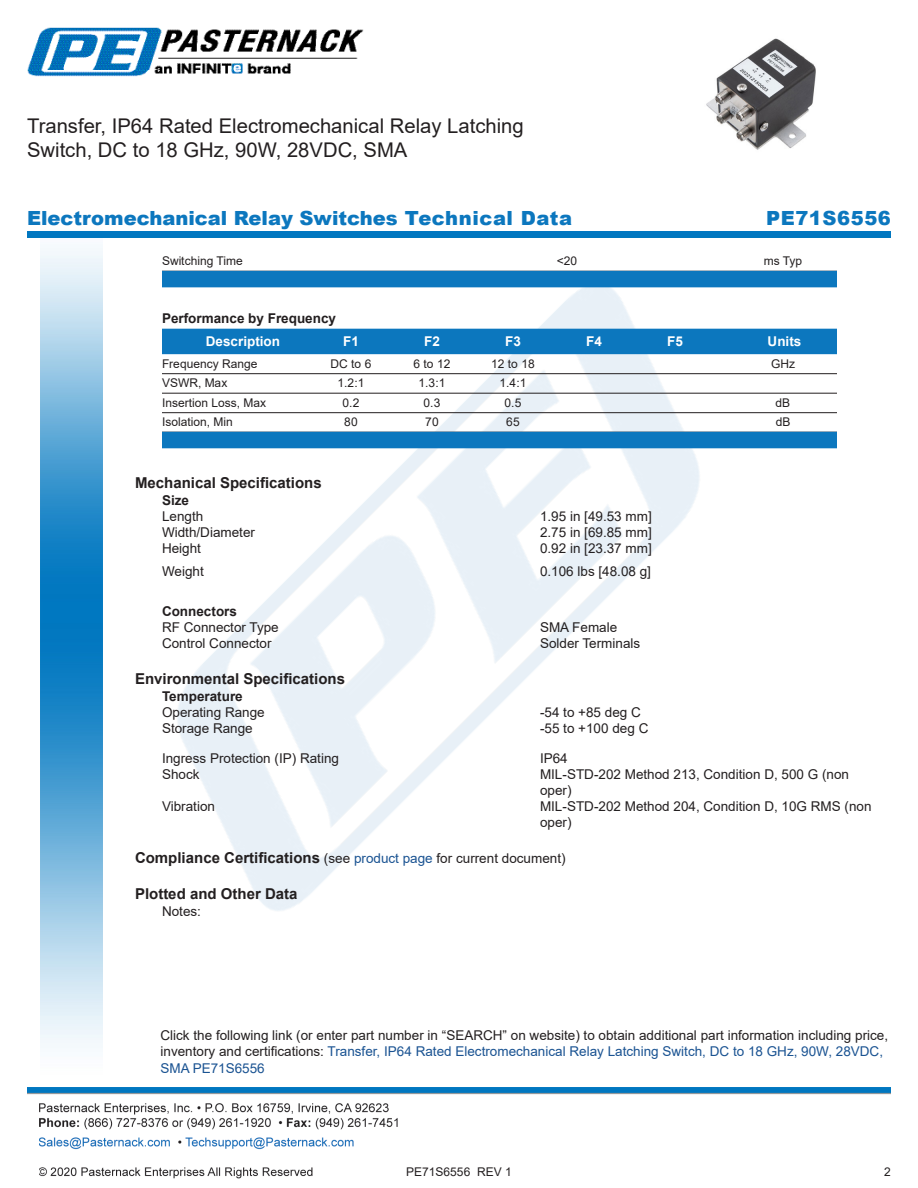
<style>
.page{position:relative;width:918px;height:1188px;background:#fff}
.page>*{position:absolute;margin:0;border:0;box-sizing:border-box;transform-origin:0 0}
.Web_Description_Para{font:20.25px/24.3px "Arial";color:#231f20}
.t1{font:900 19.5px "Arial";color:#0c77be}
.t2{font:900 19.5px "Arial";letter-spacing:.03em;color:#0c77be}
.Head1_for_Compliance{font:700 15px "Arial";color:#231f20}
.Head1{font:700 15px "Arial";color:#231f20}
.Specs_Para{font:13.5px/16.2px "Arial";color:#231f20}
.Description_and_PN_L{font:13.5px/16.2px "Arial";color:#231f20}
.Head2{font:700 13.5px "Arial";color:#231f20}
.Table_Header_Frequen{font:700 13.5px "Arial";color:#fff}
.Head2_after_Head1{font:700 13.5px "Arial";color:#231f20}
.Table_Body_Frequency{font:12px "Arial";color:#231f20}
.Table-Body{font:12px "Arial";color:#231f20}
.s1{font-weight:400;font-size:13.5px}
.s2{font-weight:400;font-size:13.5px;color:#1a5392}
.s3{color:#1a5392}
</style>
<div class="page">
<img style="left:39px;top:1103px;width:359px;height:76px">
<img style="left:102px;top:248px;width:719px;height:722px">
<img style="left:27px;top:1088px;width:864px;height:7px">
<img style="left:40px;top:237px;width:62px;height:811px">
<div style="left:27px;top:231px;width:864px;height:6px;background:#0177c0"></div>
<img style="left:27px;top:27px;width:337px;height:50px">
<div style="left:162px;top:271px;width:675px;height:16px;background:#0c77be"></div>
<div style="left:162px;top:329px;width:675px;height:25px;background:#0c77be"></div>
<hr style="left:162px;top:373px;width:675px;height:1px;background:#231f20">
<hr style="left:162px;top:393px;width:675px;height:1px;background:#231f20">
<hr style="left:162px;top:412px;width:675px;height:1px;background:#231f20">
<div style="left:162px;top:432px;width:675px;height:16px;background:#0c77be"></div>
<img style="left:706px;top:38px;width:110px;height:112px">
<h1 class="Web_Description_Para" style="left:27px;top:114px;width:498px">Transfer, IP64 Rated Electromechanical Relay Latching<br>Switch, DC to 18 GHz, 90W, 28VDC, SMA</h1>
<p class="t1" style="left:27px;top:204px;width:547px">Electromechanical Relay Switches Technical Data</p>
<p class="t2" style="left:766px;top:204px;width:126px">PE71S6556</p>
<p class="Table-Body" style="left:162px;top:253px;width:82px">Switching Time</p>
<p class="Table-Body" style="left:557px;top:253px;width:22px">&lt;20</p>
<p class="Table-Body" style="left:764px;top:253px;width:40px">ms Typ</p>
<p class="Head2" style="left:162px;top:308px;width:176px">Performance by Frequency</p>
<p class="Table_Header_Frequen" style="left:206px;top:332px;width:76px">Description</p>
<p class="Table_Header_Frequen" style="left:343px;top:332px;width:17px">F1</p>
<p class="Table_Header_Frequen" style="left:424px;top:332px;width:17px">F2</p>
<p class="Table_Header_Frequen" style="left:505px;top:332px;width:17px">F3</p>
<p class="Table_Header_Frequen" style="left:586px;top:332px;width:17px">F4</p>
<p class="Table_Header_Frequen" style="left:667px;top:332px;width:17px">F5</p>
<p class="Table_Header_Frequen" style="left:768px;top:332px;width:35px">Units</p>
<p class="Table_Body_Frequency" style="left:162px;top:355px;width:97px">Frequency Range</p>
<p class="Table_Body_Frequency" style="left:331px;top:355px;width:42px">DC to 6</p>
<p class="Table_Body_Frequency" style="left:414px;top:355px;width:38px">6 to 12</p>
<p class="Table_Body_Frequency" style="left:491px;top:355px;width:45px">12 to 18</p>
<p class="Table_Body_Frequency" style="left:771px;top:355px;width:25px">GHz</p>
<p class="Table_Body_Frequency" style="left:162px;top:375px;width:67px">VSWR, Max</p>
<p class="Table_Body_Frequency" style="left:338px;top:375px;width:28px">1.2:1</p>
<p class="Table_Body_Frequency" style="left:419px;top:375px;width:28px">1.3:1</p>
<p class="Table_Body_Frequency" style="left:500px;top:375px;width:28px">1.4:1</p>
<p class="Table_Body_Frequency" style="left:162px;top:394px;width:106px">Insertion Loss, Max</p>
<p class="Table_Body_Frequency" style="left:343px;top:394px;width:18px">0.2</p>
<p class="Table_Body_Frequency" style="left:424px;top:394px;width:18px">0.3</p>
<p class="Table_Body_Frequency" style="left:505px;top:394px;width:18px">0.5</p>
<p class="Table_Body_Frequency" style="left:776px;top:394px;width:16px">dB</p>
<p class="Table_Body_Frequency" style="left:162px;top:414px;width:72px">Isolation, Min</p>
<p class="Table_Body_Frequency" style="left:344px;top:414px;width:15px">80</p>
<p class="Table_Body_Frequency" style="left:425px;top:414px;width:15px">70</p>
<p class="Table_Body_Frequency" style="left:506px;top:414px;width:15px">65</p>
<p class="Table_Body_Frequency" style="left:776px;top:414px;width:16px">dB</p>
<p class="Head1" style="left:135px;top:473px;width:188px">Mechanical Specifications</p>
<p class="Head2_after_Head1" style="left:162px;top:490px;width:29px">Size</p>
<p class="Specs_Para" style="left:162px;top:508px;width:43px">Length</p>
<p class="Specs_Para" style="left:540px;top:508px;width:113px">1.95 in [49.53 mm]</p>
<p class="Specs_Para" style="left:162px;top:524px;width:95px">Width/Diameter</p>
<p class="Specs_Para" style="left:540px;top:524px;width:113px">2.75 in [69.85 mm]</p>
<p class="Specs_Para" style="left:162px;top:540px;width:41px">Height</p>
<p class="Specs_Para" style="left:540px;top:540px;width:113px">0.92 in [23.37 mm]</p>
<p class="Specs_Para" style="left:162px;top:563px;width:43px">Weight</p>
<p class="Specs_Para" style="left:540px;top:563px;width:113px">0.106 lbs [48.08 g]</p>
<p class="Head2" style="left:162px;top:602px;width:77px">Connectors</p>
<p class="Specs_Para" style="left:162px;top:619px;width:118px">RF Connector Type</p>
<p class="Specs_Para" style="left:540px;top:619px;width:79px">SMA Female</p>
<p class="Specs_Para" style="left:162px;top:635px;width:111px">Control Connector</p>
<p class="Specs_Para" style="left:540px;top:635px;width:102px">Solder Terminals</p>
<p class="Head1" style="left:135px;top:668px;width:212px">Environmental Specifications</p>
<p class="Head2_after_Head1" style="left:162px;top:686px;width:82px">Temperature</p>
<p class="Specs_Para" style="left:162px;top:704px;width:104px">Operating Range</p>
<p class="Specs_Para" style="left:540px;top:704px;width:102px">-54 to +85 deg C</p>
<p class="Specs_Para" style="left:162px;top:720px;width:92px">Storage Range</p>
<p class="Specs_Para" style="left:540px;top:720px;width:110px">-55 to +100 deg C</p>
<p class="Specs_Para" style="left:162px;top:750px;width:179px">Ingress Protection (IP) Rating</p>
<p class="Specs_Para" style="left:540px;top:750px;width:29px">IP64</p>
<p class="Specs_Para" style="left:162px;top:766px;width:39px">Shock</p>
<p class="Specs_Para" style="left:540px;top:766px;width:311px">MIL-STD-202 Method 213, Condition D, 500 G (non oper)</p>
<p class="Specs_Para" style="left:162px;top:798px;width:55px">Vibration</p>
<p class="Specs_Para" style="left:540px;top:798px;width:333px">MIL-STD-202 Method 204, Condition D, 10G RMS (non oper)</p>
<p class="Head1_for_Compliance" style="left:135px;top:848px;width:432px">Compliance Certifications <span class="s1">(see</span> <span class="s2">product page</span> <span class="s1">for current document)</span></p>
<p class="Head1_for_Compliance" style="left:135px;top:884px;width:164px">Plotted and Other Data</p>
<p class="Specs_Para" style="left:162px;top:903px;width:41px">Notes:</p>
<p class="Description_and_PN_L" style="left:160px;top:1027px;width:729px">Click the following link (or enter part number in “SEARCH” on website) to obtain additional part information including price, inventory and certifications: <span class="s3">Transfer, IP64 Rated Electromechanical Relay Latching Switch, DC to 18 GHz, 90W, 28VDC,<br>SMA PE71S6556</span></p>
<p class="Table_Body_Frequency" style="left:406px;top:1163px;width:107px">PE71S6556 REV 1</p>
<p class="Table_Body_Frequency" style="left:884px;top:1163px;width:8px">2</p>
</div>
